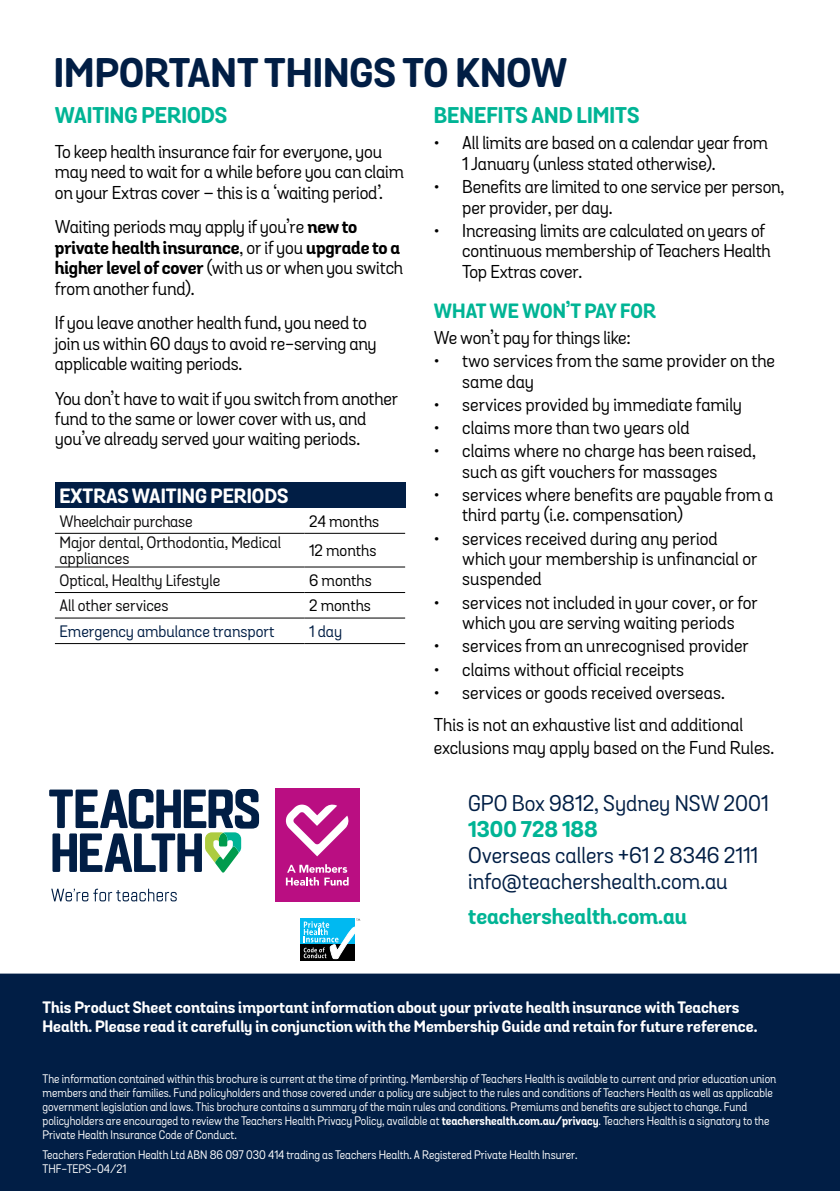
<style>
.page{position:relative;width:840px;height:1191px;background:#fff}
.page>*{position:absolute;margin:0;border:0;box-sizing:border-box;transform-origin:0 0}
.t1{font:700 40px "Grota Sans Alt Rd";color:#011e45}
.t2{font:22px/26px "Grota Sans Alt Rd";color:#011e45}
.t3{font:700 22px "Grota Sans Alt Rd";color:#00b495}
.t4{font:700 20px "Grota Sans Alt Rd";color:#fff}
.t5{font:700 20px "Grota Sans Alt Rd";letter-spacing:-.005em;color:#00b495}
.t6{font:18px/20.4px "Grota Sans Alt Rd";letter-spacing:-.01em;color:#000}
.t7{font:700 16px/19.2px "Grota Sans Alt Rd";color:#fff}
.t8{font:16px/16px "Grota Sans Alt Rd";color:#0b0a0b}
.t9{font:16px "Grota Sans Alt Rd";color:#011e45}
.t10{font:16px "Grota Sans Alt Rd";color:#000}
.t11{font:12px/14px "Grota Sans Alt Rd";color:#fff;scale:.95 1}
.s1{font-weight:700}
</style>
<div class="page">
<div style="left:0;top:973px;width:839px;height:218px;background:#011e45"></div>
<div style="left:55px;top:482px;width:350px;height:26px;background:#011e45"></div>
<hr style="left:55px;top:533px;width:249px;height:1px;background:#000">
<hr style="left:304px;top:533px;width:101px;height:1px;background:#000">
<hr style="left:55px;top:566px;width:249px;height:1px;background:#000">
<hr style="left:304px;top:566px;width:101px;height:1px;background:#000">
<hr style="left:55px;top:592px;width:249px;height:1px;background:#000">
<hr style="left:304px;top:592px;width:101px;height:1px;background:#000">
<hr style="left:55px;top:617px;width:249px;height:1px;background:#000">
<hr style="left:304px;top:617px;width:101px;height:1px;background:#000">
<hr style="left:55px;top:643px;width:249px;height:1px;background:#000">
<hr style="left:304px;top:643px;width:101px;height:1px;background:#000">
<svg style="left:49px;top:789px;width:210px;height:83px"></svg>
<svg style="left:51px;top:888px;width:126px;height:13px"></svg>
<div style="left:300px;top:918px;width:54px;height:43px;background:#00b9f1"></div>
<div style="left:300px;top:944px;width:54px;height:17px;background:#000"></div>
<svg style="left:303px;top:918px;width:57px;height:41px"></svg>
<div style="left:275px;top:788px;width:84px;height:113px;background:#ba0e82"></div>
<svg style="left:285px;top:804px;width:64px;height:52px"></svg>
<svg style="left:286px;top:864px;width:62px;height:21px"></svg>
<h1 class="t1" style="left:54px;top:48px;width:515px">IMPORTANT THINGS TO KNOW</h1>
<p class="t3" style="left:55px;top:102px;width:174px">WAITING PERIODS</p>
<p class="t6" style="left:55px;top:142px;width:350px">To keep health insurance fair for everyone, you may need to wait for a while before you can claim on your Extras cover – this is a ‘waiting period’.</p>
<p class="t6" style="left:55px;top:217px;width:349px">Waiting periods may apply if you’re <span class="s1">new to private health insurance</span>, or if you <span class="s1">upgrade to a higher level of cover</span> (with us or when you switch from another fund).</p>
<p class="t6" style="left:55px;top:313px;width:323px">If you leave another health fund, you need to join us within 60 days to avoid re-serving any applicable waiting periods.</p>
<p class="t6" style="left:55px;top:388px;width:344px">You don’t have to wait if you switch from another fund to the same or lower cover with us, and you’ve already served your waiting periods.</p>
<p class="t4" style="left:59px;top:483px;width:230px">EXTRAS WAITING PERIODS</p>
<p class="t8" style="left:59px;top:513px;width:135px">Wheelchair purchase</p>
<p class="t10" style="left:309px;top:511px;width:72px">24 months</p>
<p class="t8" style="left:59px;top:535px;width:223px">Major dental, Orthodontia, Medical appliances</p>
<p class="t10" style="left:309px;top:541px;width:69px">12 months</p>
<p class="t8" style="left:59px;top:572px;width:162px">Optical, Healthy Lifestyle</p>
<p class="t10" style="left:309px;top:570px;width:64px">6 months</p>
<p class="t8" style="left:59px;top:598px;width:110px">All other services</p>
<p class="t10" style="left:309px;top:596px;width:63px">2 months</p>
<p class="t9" style="left:59px;top:621px;width:216px">Emergency ambulance transport</p>
<p class="t9" style="left:309px;top:621px;width:34px">1 day</p>
<p class="t3" style="left:433px;top:102px;width:207px">BENEFITS AND LIMITS</p>
<p class="t6" style="left:462px;top:133px;width:307px;text-indent:-28px">• All limits are based on a calendar year from<br>1 January (unless stated otherwise).</p>
<p class="t6" style="left:462px;top:177px;width:323px;text-indent:-28px">• Benefits are limited to one service per person, per provider, per day.</p>
<p class="t6" style="left:462px;top:221px;width:310px;text-indent:-28px">• Increasing limits are calculated on years of continuous membership of Teachers Health<br>Top Extras cover.</p>
<p class="t5" style="left:433px;top:298px;width:223px">WHAT WE WON’T PAY FOR</p>
<p class="t6" style="left:433px;top:328px;width:198px">We won’t pay for things like:</p>
<p class="t6" style="left:462px;top:351px;width:314px;text-indent:-28px">• two services from the same provider on the same day</p>
<p class="t6" style="left:433px;top:395px;width:309px">• services provided by immediate family</p>
<p class="t6" style="left:433px;top:418px;width:257px">• claims more than two years old</p>
<p class="t6" style="left:433px;top:441px;width:323px;text-align:center">• claims where no charge has been raised, such as gift vouchers for massages</p>
<p class="t6" style="left:462px;top:485px;width:312px;text-indent:-28px">• services where benefits are payable from a third party (i.e. compensation)</p>
<p class="t6" style="left:462px;top:528px;width:296px;text-indent:-28px">• services received during any period which your membership is unfinancial or suspended</p>
<p class="t6" style="left:433px;top:592px;width:325px;text-align:center">• services not included in your cover, or for which you are serving waiting periods</p>
<p class="t6" style="left:433px;top:636px;width:316px">• services from an unrecognised provider</p>
<p class="t6" style="left:433px;top:659px;width:251px">• claims without official receipts</p>
<p class="t6" style="left:433px;top:677px;width:310px;line-height:32px">• services or goods received overseas.<br>This is not an exhaustive list and additional</p>
<p class="t6" style="left:433px;top:738px;width:341px">exclusions may apply based on the Fund Rules.</p>
<p class="t2" style="left:468px;top:791px;width:302px">GPO Box 9812, Sydney NSW 2001</p>
<p class="t3" style="left:468px;top:816px;width:131px">1300 728 188</p>
<p class="t2" style="left:468px;top:843px;width:291px">Overseas callers +61 2 8346 2111 info@teachershealth.com.au</p>
<p class="t3" style="left:468px;top:902px;width:220px">teachershealth.com.au</p>
<p class="t7" style="left:43px;top:998px;width:715px">This Product Sheet contains important information about your private health insurance with Teachers<br>Health. Please read it carefully in conjunction with the Membership Guide and retain for future reference.</p>
<p class="t11" style="left:43px;top:1072px;width:773px">The information contained within this brochure is current at the time of printing. Membership of Teachers Health is available to current and prior education union members and their families. Fund policyholders and those covered under a policy are subject to the rules and conditions of Teachers Health as well as applicable government legislation and laws. This brochure contains a summary of the main rules and conditions. Premiums and benefits are subject to change. Fund policyholders are encouraged to review the Teachers Health Privacy Policy, available at <span class="s1">teachershealth.com.au/privacy</span>. Teachers Health is a signatory to the Private Health Insurance Code of Conduct.</p>
<p class="t11" style="left:43px;top:1147px;width:564px">Teachers Federation Health Ltd ABN 86 097 030 414 trading as Teachers Health. A Registered Private Health Insurer.<br>THF-TEPS-04/21</p>
</div>
